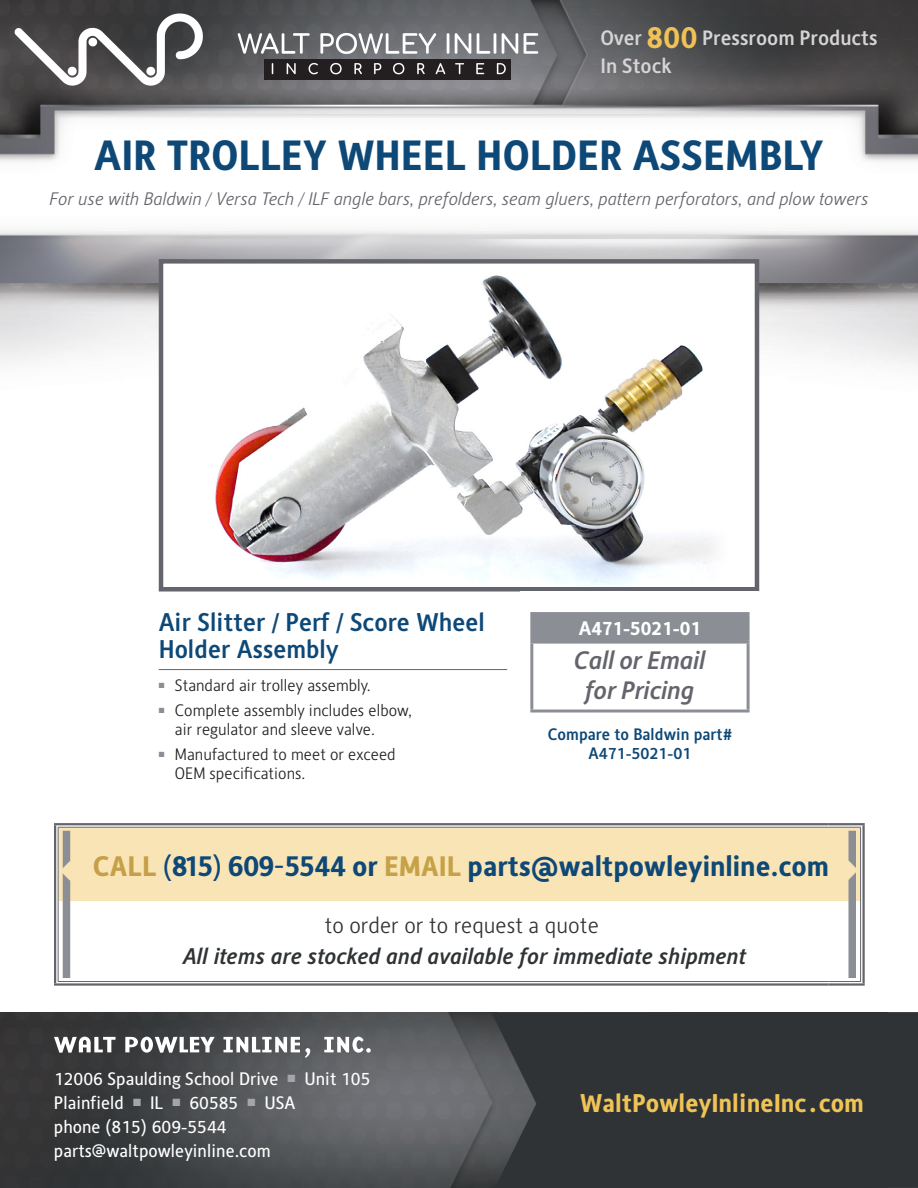
<style>
.page{position:relative;width:918px;height:1188px;background:#fff}
.page>*{position:absolute;margin:0;border:0;box-sizing:border-box;transform-origin:0 0}
.t1{font:700 42px "Alber";color:#0d4877}
.t2{font:700 28.5px "Alber New";color:#0d4877}
.t3{font:500 25.5px/27px "Alber";color:#0d4877}
.t4{font:700 25.5px "Alber";color:#f0c356}
.t5{font:italic 500 25.5px/30.6px "Alber New";letter-spacing:-.005em;color:#64656c;text-align:center}
.t6{font:italic 500 22.5px/31.7px "Alber";color:#2f3335;text-align:center}
.t7{font:500 21px/28px "Alber New";color:#d6d5d6}
.t8{font:700 19.5px "Alber";color:#fff}
.t9{font:18px/24px "Alber";color:#fff}
.t10{font:italic 300 18px "Alber";color:#64656c}
.t11{font:300 16.5px/18.8px "Alber";color:#231f20}
.t12{font:500 16.5px/19.5px "Alber";color:#0d4877;text-align:center}
.s1{font-weight:700;font-size:30px;color:#f0c256}
.s2{color:#c6a048}
.s3{font-weight:400}
.s4{color:#c6a147}
.s5{font-weight:300;font-style:normal}
.s6{font-family:"Alber New";font-weight:300;font-style:normal}
</style>
<div class="page">
<img style="left:1px;top:1px;width:917px;height:415px">
<div style="left:161px;top:261px;width:596px;height:328px;background:#fff"></div>
<img style="left:215px;top:275px;width:501px;height:312px">
<div style="left:159px;top:259px;width:600px;height:333px;border:4px solid #64656c"></div>
<hr style="left:159px;top:669px;width:348px;height:1px;background:#64656c">
<div style="left:532px;top:614px;width:216px;height:28px;background:#8b8e95"></div>
<hr style="left:530px;top:612px;width:220px;height:3px;background:#8b8e95">
<hr style="left:530px;top:615px;width:3px;height:26px;background:#8b8e95">
<hr style="left:747px;top:615px;width:3px;height:26px;background:#8b8e95">
<hr style="left:530px;top:641px;width:220px;height:3px;background:#8b8e95">
<hr style="left:530px;top:644px;width:3px;height:66px;background:#8b8e95">
<hr style="left:747px;top:644px;width:3px;height:66px;background:#8b8e95">
<hr style="left:530px;top:710px;width:220px;height:3px;background:#8b8e95">
<img style="left:0;top:1012px;width:491px;height:176px">
<div style="left:491px;top:1012px;width:427px;height:176px;background:#2f3335"></div>
<svg style="left:54px;top:1037px;width:317px;height:21px"></svg>
<div style="left:59px;top:827px;width:802px;height:74px;background:#f9e4b6"></div>
<div style="left:829px;top:823px;width:36px;height:5px;background:#ceced0"></div>
<div style="left:860px;top:828px;width:5px;height:153px;background:#f0f0f1"></div>
<div style="left:90px;top:823px;width:739px;height:5px;background:#ceced0"></div>
<div style="left:54px;top:823px;width:36px;height:5px;background:#ceced0"></div>
<hr style="left:54px;top:828px;width:4px;height:153px;background:#ceced0">
<hr style="left:829px;top:823px;width:36px;height:2px;background:#64656c">
<hr style="left:829px;top:827px;width:32px;height:1px;background:#64656c">
<hr style="left:860px;top:828px;width:1px;height:153px;background:#64656c">
<hr style="left:862px;top:825px;width:3px;height:158px;background:#64656c">
<hr style="left:829px;top:981px;width:32px;height:1px;background:#64656c">
<hr style="left:829px;top:983px;width:36px;height:3px;background:#64656c">
<hr style="left:90px;top:823px;width:739px;height:2px;background:#64656c">
<hr style="left:90px;top:827px;width:739px;height:1px;background:#64656c">
<hr style="left:54px;top:823px;width:36px;height:2px;background:#64656c">
<hr style="left:58px;top:827px;width:32px;height:1px;background:#64656c">
<hr style="left:54px;top:825px;width:2px;height:158px;background:#64656c">
<hr style="left:58px;top:828px;width:1px;height:153px;background:#64656c">
<hr style="left:58px;top:981px;width:32px;height:1px;background:#64656c">
<hr style="left:54px;top:983px;width:36px;height:3px;background:#64656c">
<hr style="left:90px;top:981px;width:739px;height:1px;background:#64656c">
<hr style="left:90px;top:983px;width:739px;height:3px;background:#64656c">
<div style="left:63px;top:831px;width:7px;height:147px;background:#8b8e95"></div>
<div style="left:848px;top:831px;width:8px;height:147px;background:#8b8e95"></div>
<img style="left:0;top:5px;width:561px;height:90px">
<svg style="left:62px;top:861px;width:9px;height:19px"></svg>
<svg style="left:848px;top:861px;width:1px;height:19px"></svg>
<p class="t7" style="left:601px;top:23px;width:279px">Over <span class="s1">800</span> Pressroom Products<br>In Stock</p>
<h1 class="t1" style="left:94px;top:128px;width:731px">AIR TROLLEY WHEEL HOLDER ASSEMBLY</h1>
<p class="t10" style="left:49px;top:188px;width:821px">For use with Baldwin / Versa Tech / ILF angle bars, prefolders, seam gluers, pattern perforators, and plow towers</p>
<h3 class="t3" style="left:159px;top:608px;width:328px">Air Slitter / Perf / Score Wheel<br>Holder Assembly</h3>
<p class="t11" style="left:159px;top:675px;width:213px"><sup>■</sup> Standard air trolley assembly.</p>
<p class="t11" style="left:175px;top:701px;width:238px;text-indent:-16px"><sup>■</sup> Complete assembly includes elbow, air regulator and sleeve valve.</p>
<p class="t11" style="left:175px;top:745px;width:222px;text-indent:-16px"><sup>■</sup> Manufactured to meet or exceed<br>OEM specifications.</p>
<p class="t8" style="left:579px;top:616px;width:124px">A471-5021-01</p>
<h3 class="t5" style="left:574px;top:644px;width:133px">Call or Email for Pricing</h3>
<p class="t12" style="left:548px;top:724px;width:186px">Compare to Baldwin part#<br>A471-5021-01</p>
<h2 class="t2" style="left:93px;top:848px;width:738px"><span class="s2">CALL</span> <span class="s3">(</span>815<span class="s3">)</span> 609<span class="s3">-</span>5544 or <span class="s4">EMAIL</span> parts@waltpowleyinline.com</h2>
<h3 class="t6" style="left:183px;top:908px;width:565px"><span class="s5">to order or to request a</span> <span class="s6">quote<br></span>All items are stocked and available for immediate shipment</h3>
<p class="t9" style="left:54px;top:1066px;width:318px">12006 Spaulding School Drive <sup>■</sup> Unit 105<br>Plainfield <sup>■</sup> IL <sup>■</sup> 60585 <sup>■</sup> USA<br>phone (815) 609-5544 parts@waltpowleyinline.com</p>
<h3 class="t4" style="left:580px;top:1087px;width:285px">WaltPowleyInlineInc.com</h3>
</div>
